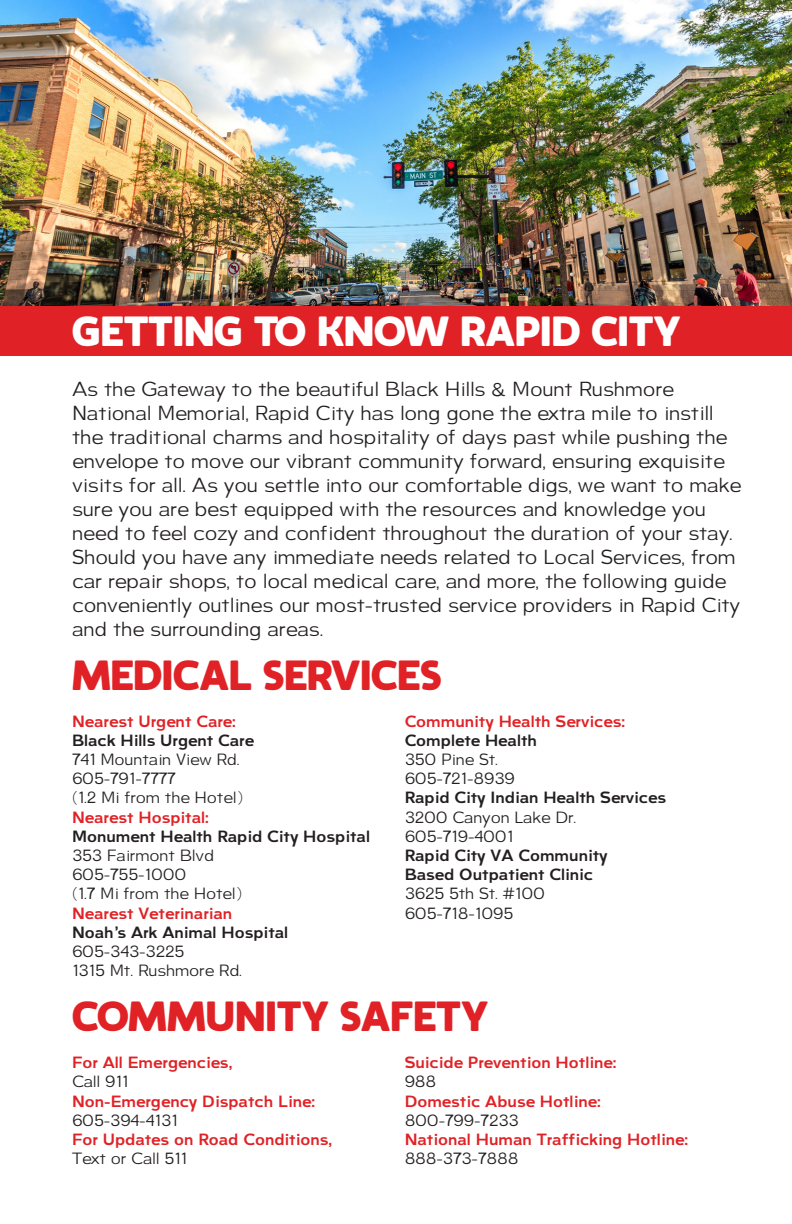
<style>
.page{position:relative;width:792px;height:1224px;background:#fff}
.page>*{position:absolute;margin:0;border:0;box-sizing:border-box;transform-origin:0 0}
.t1{font:900 42px "Auro";color:#e02226}
.t2{font:900 42px "Auro";color:#fff}
.t3{font:20px/24px "Aurel";color:#231f20}
.t4{font:16px "Aurel";color:#231f20}
.t5{font:700 16px "Aurel";color:#e02226}
.t6{font:700 16px "Aurel";color:#231f20}
</style>
<div class="page">
<div style="left:0;top:306px;width:792px;height:49px;background:#e02226"></div>
<img style="left:0;top:0;width:792px;height:306px">
<p class="t2" style="left:72px;top:305px;width:610px">GETTING TO KNOW RAPID CITY</p>
<p class="t3" style="left:72px;top:377px;width:671px">As the Gateway to the beautiful Black Hills &amp; Mount Rushmore National Memorial, Rapid City has long gone the extra mile to instill the traditional charms and hospitality of days past while pushing the envelope to move our vibrant community forward, ensuring exquisite visits for all. As you settle into our comfortable digs, we want to make sure you are best equipped with the resources and knowledge you need to feel cozy and confident throughout the duration of your stay.</p>
<p class="t3" style="left:72px;top:545px;width:670px">Should you have any immediate needs related to Local Services, from car repair shops, to local medical care, and more, the following guide conveniently outlines our most-trusted service providers in Rapid City and the surrounding areas.</p>
<p class="t1" style="left:72px;top:649px;width:371px">MEDICAL SERVICES</p>
<p class="t5" style="left:72px;top:711px;width:165px">Nearest Urgent Care:</p>
<p class="t6" style="left:72px;top:731px;width:184px">Black Hills Urgent Care</p>
<p class="t4" style="left:72px;top:750px;width:169px">741 Mountain View Rd.</p>
<p class="t4" style="left:72px;top:769px;width:105px">605-791-7777</p>
<p class="t4" style="left:72px;top:788px;width:171px">(1.2 Mi from the Hotel)</p>
<p class="t5" style="left:72px;top:807px;width:138px">Nearest Hospital:</p>
<p class="t6" style="left:72px;top:827px;width:300px">Monument Health Rapid City Hospital</p>
<p class="t4" style="left:72px;top:846px;width:143px">353 Fairmont Blvd</p>
<p class="t4" style="left:72px;top:865px;width:116px">605-755-1000</p>
<p class="t4" style="left:72px;top:884px;width:170px">(1.7 Mi from the Hotel)</p>
<p class="t5" style="left:72px;top:903px;width:162px">Nearest Veterinarian</p>
<p class="t6" style="left:72px;top:923px;width:218px">Noah’s Ark Animal Hospital</p>
<p class="t4" style="left:72px;top:942px;width:114px">605-343-3225</p>
<p class="t4" style="left:72px;top:961px;width:172px">1315 Mt. Rushmore Rd.</p>
<p class="t5" style="left:405px;top:711px;width:222px">Community Health Services:</p>
<p class="t6" style="left:405px;top:731px;width:134px">Complete Health</p>
<p class="t4" style="left:405px;top:750px;width:95px">350 Pine St.</p>
<p class="t4" style="left:405px;top:769px;width:112px">605-721-8939</p>
<p class="t6" style="left:405px;top:788px;width:263px">Rapid City Indian Health Services</p>
<p class="t4" style="left:405px;top:807px;width:173px">3200 Canyon Lake Dr.</p>
<p class="t4" style="left:405px;top:827px;width:110px">605-719-4001</p>
<p class="t6" style="left:405px;top:846px;width:204px">Rapid City VA Community</p>
<p class="t6" style="left:405px;top:865px;width:190px">Based Outpatient Clinic</p>
<p class="t4" style="left:405px;top:884px;width:142px">3625 5th St. #100</p>
<p class="t4" style="left:405px;top:903px;width:110px">605-718-1095</p>
<p class="t1" style="left:72px;top:990px;width:418px">COMMUNITY SAFETY</p>
<p class="t5" style="left:72px;top:1053px;width:162px">For All Emergencies,</p>
<p class="t4" style="left:72px;top:1072px;width:58px">Call 911</p>
<p class="t5" style="left:72px;top:1091px;width:245px">Non-Emergency Dispatch Line:</p>
<p class="t4" style="left:72px;top:1111px;width:107px">605-394-4131</p>
<p class="t5" style="left:72px;top:1130px;width:262px">For Updates on Road Conditions,</p>
<p class="t4" style="left:72px;top:1149px;width:117px">Text or Call 511</p>
<p class="t5" style="left:405px;top:1053px;width:213px">Suicide Prevention Hotline:</p>
<p class="t4" style="left:405px;top:1072px;width:33px">988</p>
<p class="t5" style="left:405px;top:1091px;width:198px">Domestic Abuse Hotline:</p>
<p class="t4" style="left:405px;top:1111px;width:116px">800-799-7233</p>
<p class="t5" style="left:405px;top:1130px;width:285px">National Human Trafficking Hotline:</p>
<p class="t4" style="left:405px;top:1149px;width:115px">888-373-7888</p>
</div>
